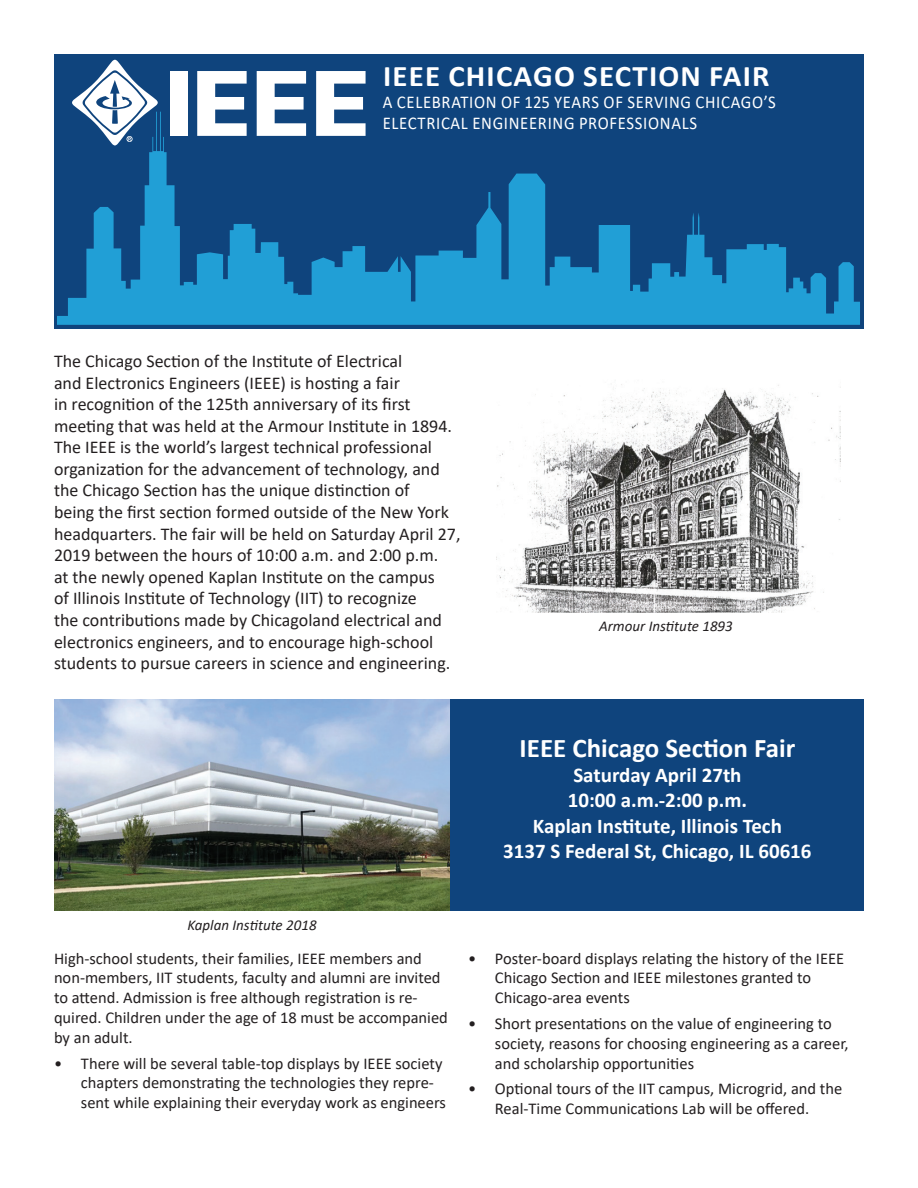
<style>
.page{position:relative;width:918px;height:1188px;background:#fff}
.page>*{position:absolute;margin:0;border:0;box-sizing:border-box;transform-origin:0 0}
.t1{font:700 30px "Calibri";letter-spacing:.04em;color:#fff}
.t2{font:700 27px "Calibri";color:#fff}
.t3{font:700 21px/25.2px "Calibri";color:#fff;text-align:center}
.t4{font:18px/21.6px "Calibri";color:#231f20}
.t5{font:18px/21.6px "Calibri";letter-spacing:.04em;color:#fff;scale:.93 1}
.t6{font:16.5px/19.8px "Calibri";color:#231f20}
.t7{font:italic 15px "Calibri";color:#231f20}
</style>
<div class="page">
<div style="left:54px;top:54px;width:810px;height:274px;background:#0f447d"></div>
<svg style="left:57px;top:112px;width:803px;height:213px"></svg>
<svg style="left:72px;top:60px;width:86px;height:86px"></svg>
<div style="left:170px;top:71px;width:18px;height:65px;background:#fff"></div>
<svg style="left:197px;top:71px;width:50px;height:65px"></svg>
<svg style="left:257px;top:71px;width:49px;height:65px"></svg>
<svg style="left:316px;top:71px;width:50px;height:65px"></svg>
<img style="left:497px;top:384px;width:343px;height:228px">
<img style="left:54px;top:699px;width:396px;height:212px">
<div style="left:450px;top:700px;width:414px;height:211px;background:#0f447d"></div>
<h1 class="t1" style="left:383px;top:55px;width:388px">IEEE CHICAGO SECTION FAIR</h1>
<p class="t5" style="left:383px;top:91px;width:424px">A CELEBRATION OF 125 YEARS OF SERVING CHICAGO’S<br>ELECTRICAL ENGINEERING PROFESSIONALS</p>
<p class="t4" style="left:54px;top:350px;width:408px">The Chicago Section of the Institute of Electrical<br>and Electronics Engineers (IEEE) is hosting a fair<br>in recognition of the 125th anniversary of its first meeting that was held at the Armour Institute in 1894.<br>The IEEE is the world’s largest technical professional organization for the advancement of technology, and the Chicago Section has the unique distinction of<br>being the first section formed outside of the New York headquarters. The fair will be held on Saturday April 27, 2019 between the hours of 10:00 a.m. and 2:00 p.m.<br>at the newly opened Kaplan Institute on the campus<br>of Illinois Institute of Technology (IIT) to recognize<br>the contributions made by Chicagoland electrical and electronics engineers, and to encourage high-school students to pursue careers in science and engineering.</p>
<p class="t7" style="left:599px;top:616px;width:135px">Armour Institute 1893</p>
<h2 class="t2" style="left:520px;top:729px;width:277px">IEEE Chicago Section Fair</h2>
<p class="t3" style="left:503px;top:762px;width:310px">Saturday April 27th<br>10:00 a.m.-2:00 p.m.<br>Kaplan Institute, Illinois Tech<br>3137 S Federal St, Chicago, IL 60616</p>
<p class="t7" style="left:187px;top:914px;width:131px">Kaplan Institute 2018</p>
<p class="t6" style="left:54px;top:948px;width:395px">High-school students, their families, IEEE members and non-members, IIT students, faculty and alumni are invited to attend. Admission is free although registration is re&shy;quired. Children under the age of 18 must be accompanied by an adult.</p>
<p class="t6" style="left:81px;top:1053px;width:367px;text-indent:-27px">• There will be several table-top displays by IEEE society chapters demonstrating the technologies they repre&shy;sent while explaining their everyday work as engineers</p>
<p class="t6" style="left:495px;top:948px;width:351px;text-indent:-27px">• Poster-board displays relating the history of the IEEE<br>Chicago Section and IEEE milestones granted to<br>Chicago-area events</p>
<p class="t6" style="left:495px;top:1013px;width:355px;text-indent:-27px">• Short presentations on the value of engineering to society, reasons for choosing engineering as a career, and scholarship opportunities</p>
<p class="t6" style="left:468px;top:1079px;width:376px;text-align:center">• Optional tours of the IIT campus, Microgrid, and the<br>Real-Time Communications Lab will be offered.</p>
</div>
